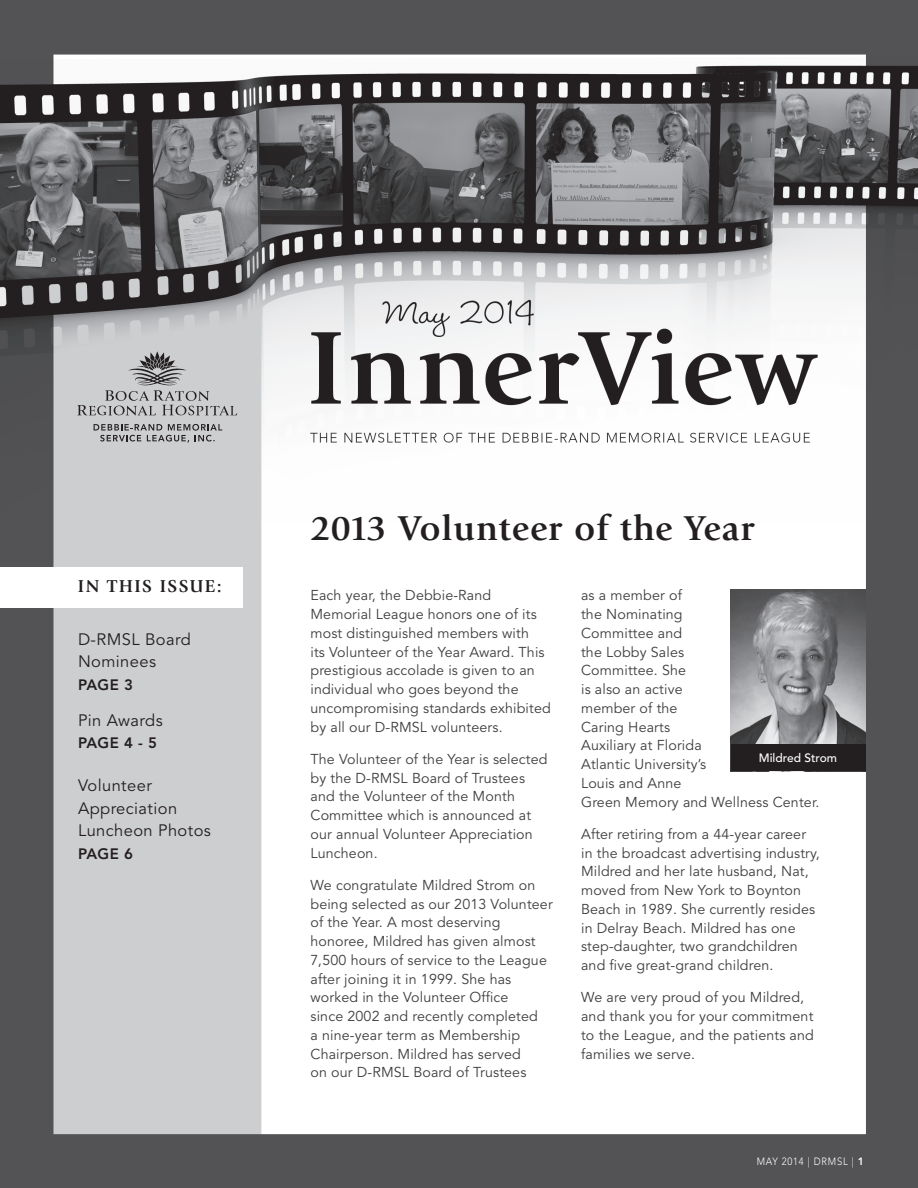
<style>
.page{position:relative;width:918px;height:1188px;background:#fff}
.page>*{position:absolute;margin:0;border:0;box-sizing:border-box;transform-origin:0 0}
.t1{font:700 36px "Giovanni Std";letter-spacing:.025em;color:#231f20}
.t2{font:700 18px "Giovanni Std";letter-spacing:.08em;color:#231f20}
.t3{font:16.5px/22.5px "Avenir LT Std";letter-spacing:.025em;color:#231f20}
.t4{font:800 15px "Avenir LT Std";letter-spacing:.025em;color:#231f20}
.t5{font:14.25px/18.8px "Avenir LT Std";letter-spacing:.01em;color:#3e3e3f}
.t6{font:500 12px "Avenir LT Std";color:#fff}
.t7{font:300 10.5px "Avenir LT Std";letter-spacing:.08em;color:#fff;scale:.9 1}
.s1{font-weight:800}
</style>
<div class="page">
<img style="left:0;top:0;width:918px;height:1188px">
<div style="left:0;top:567px;width:243px;height:41px;background:#fff"></div>
<svg style="left:77px;top:351px;width:160px;height:65px;background:#b8b9ba"></svg>
<svg style="left:94px;top:424px;width:128px;height:18px;background:#a0a0a2"></svg>
<img style="left:730px;top:589px;width:136px;height:182px">
<div style="left:731px;top:744px;width:135px;height:27px;background:#231f20"></div>
<p class="t2" style="left:78px;top:576px;width:145px">IN THIS ISSUE:</p>
<p class="t3" style="left:78px;top:629px;width:114px">D-RMSL Board<br>Nominees</p>
<p class="t4" style="left:78px;top:676px;width:56px">PAGE 3</p>
<p class="t3" style="left:78px;top:710px;width:86px">Pin Awards</p>
<p class="t4" style="left:78px;top:734px;width:80px">PAGE 4 - 5</p>
<p class="t3" style="left:78px;top:775px;width:134px">Volunteer<br>Appreciation<br>Luncheon Photos</p>
<p class="t4" style="left:78px;top:845px;width:56px">PAGE 6</p>
<h1 class="t1" style="left:310px;top:508px;width:445px">2013 Volunteer of the Year</h1>
<p class="t5" style="left:310px;top:586px;width:242px">Each year, the Debbie-Rand<br>Memorial League honors one of its most distinguished members with<br>its Volunteer of the Year Award. This prestigious accolade is given to an individual who goes beyond the uncompromising standards exhibited by all our D-RMSL volunteers.</p>
<p class="t5" style="left:310px;top:750px;width:239px">The Volunteer of the Year is selected by the D-RMSL Board of Trustees and the Volunteer of the Month<br>Committee which is announced at our annual Volunteer Appreciation<br>Luncheon.</p>
<p class="t5" style="left:310px;top:876px;width:244px">We congratulate Mildred Strom on being selected as our 2013 Volunteer of the Year. A most deserving honoree, Mildred has given almost<br>7,500 hours of service to the League after joining it in 1999. She has worked in the Volunteer Office<br>since 2002 and recently completed<br>a nine-year term as Membership<br>Chairperson. Mildred has served<br>on our D-RMSL Board of Trustees</p>
<p class="t5" style="left:581px;top:587px;width:240px">as a member of<br>the Nominating<br>Committee and<br>the Lobby Sales<br>Committee. She<br>is also an active<br>member of the<br>Caring Hearts<br>Auxiliary at Florida<br>Atlantic University’s<br>Louis and Anne<br>Green Memory and Wellness Center.</p>
<p class="t5" style="left:581px;top:825px;width:240px">After retiring from a 44-year career in the broadcast advertising industry, Mildred and her late husband, Nat, moved from New York to Boynton Beach in 1989. She currently resides in Delray Beach. Mildred has one step-daughter, two grandchildren and five great-grand children.</p>
<p class="t5" style="left:581px;top:989px;width:234px">We are very proud of you Mildred, and thank you for your commitment to the League, and the patients and families we serve.</p>
<p class="t6" style="left:759px;top:751px;width:80px">Mildred Strom</p>
<p class="t7" style="left:757px;top:1155px;width:121px">MAY 2014 | DRMSL | <span class="s1">1</span></p>
</div>
